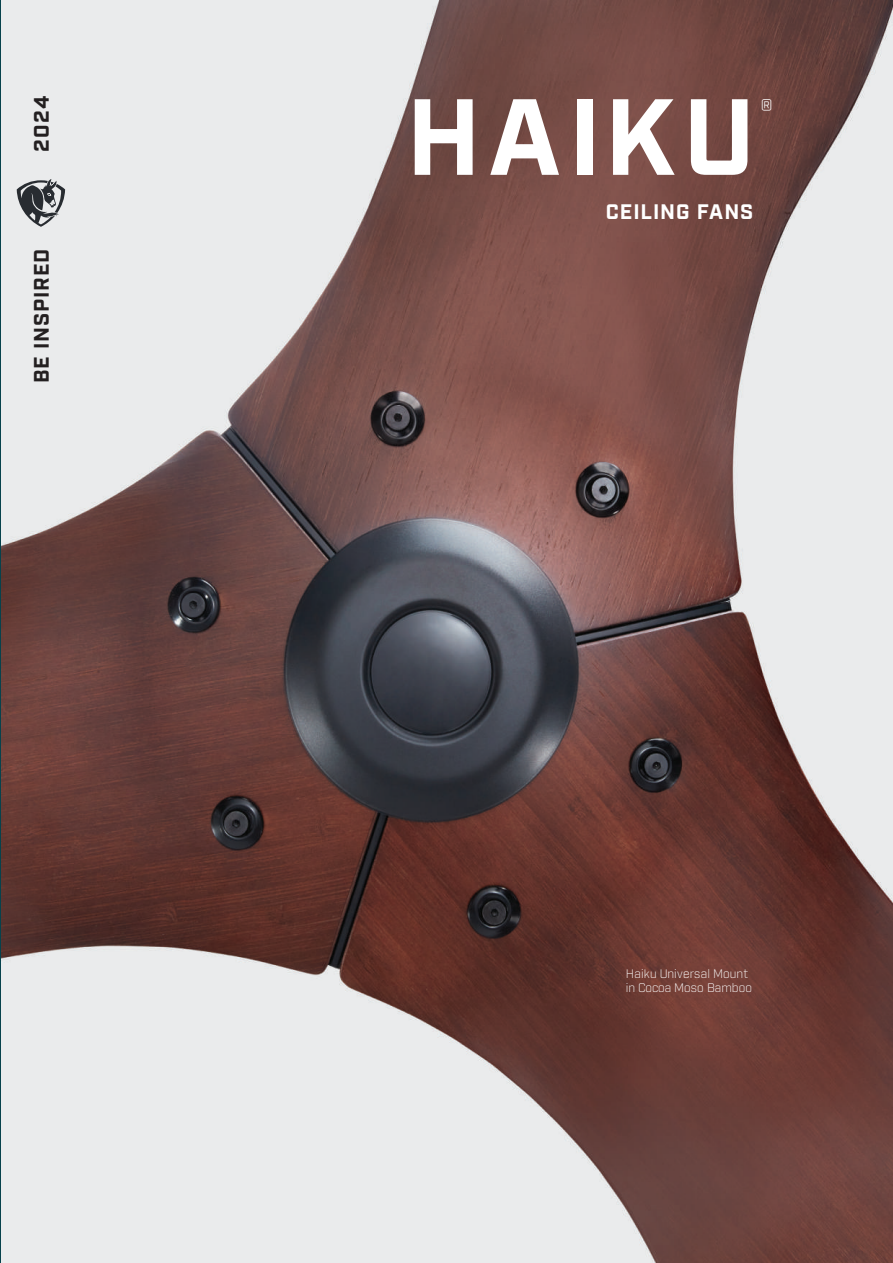
<style>
.page{position:relative;width:893px;height:1263px;background:#fff}
.page>*{position:absolute;margin:0;border:0;box-sizing:border-box;transform-origin:0 0}
.t1{font:700 108px "Industry Test";letter-spacing:.07em;color:#fff}
.t2{font:300 31.5px "Industry";color:#fff}
.t3{font:700 21px "Industry Test";letter-spacing:.045em;color:#231f20}
.t4{font:700 21px "Industry Test";letter-spacing:.04em;color:#fff}
.t5{font:300 12px/13.5px "Industry";letter-spacing:.005em;color:#fff}
</style>
<div class="page">
<img style="left:0;top:1px;width:893px;height:1262px">
<svg style="left:17px;top:179px;width:48px;height:48px;background:#8c8e91"></svg>
<h3 class="t3" style="left:34px;top:152px;width:57px;rotate:-90deg">2024</h3>
<h3 class="t3" style="left:33px;top:383px;width:136px;rotate:-90deg">BE INSPIRED</h3>
<h1 class="t1" style="left:406px;top:96px;width:351px">HAIKU</h1>
<h2 class="t2" style="left:760px;top:92px;width:15px">®</h2>
<h3 class="t4" style="left:606px;top:204px;width:149px">CEILING FANS</h3>
<p class="t5" style="left:626px;top:967px;width:128px">Haiku Universal Mount in Cocoa Moso Bamboo</p>
</div>
